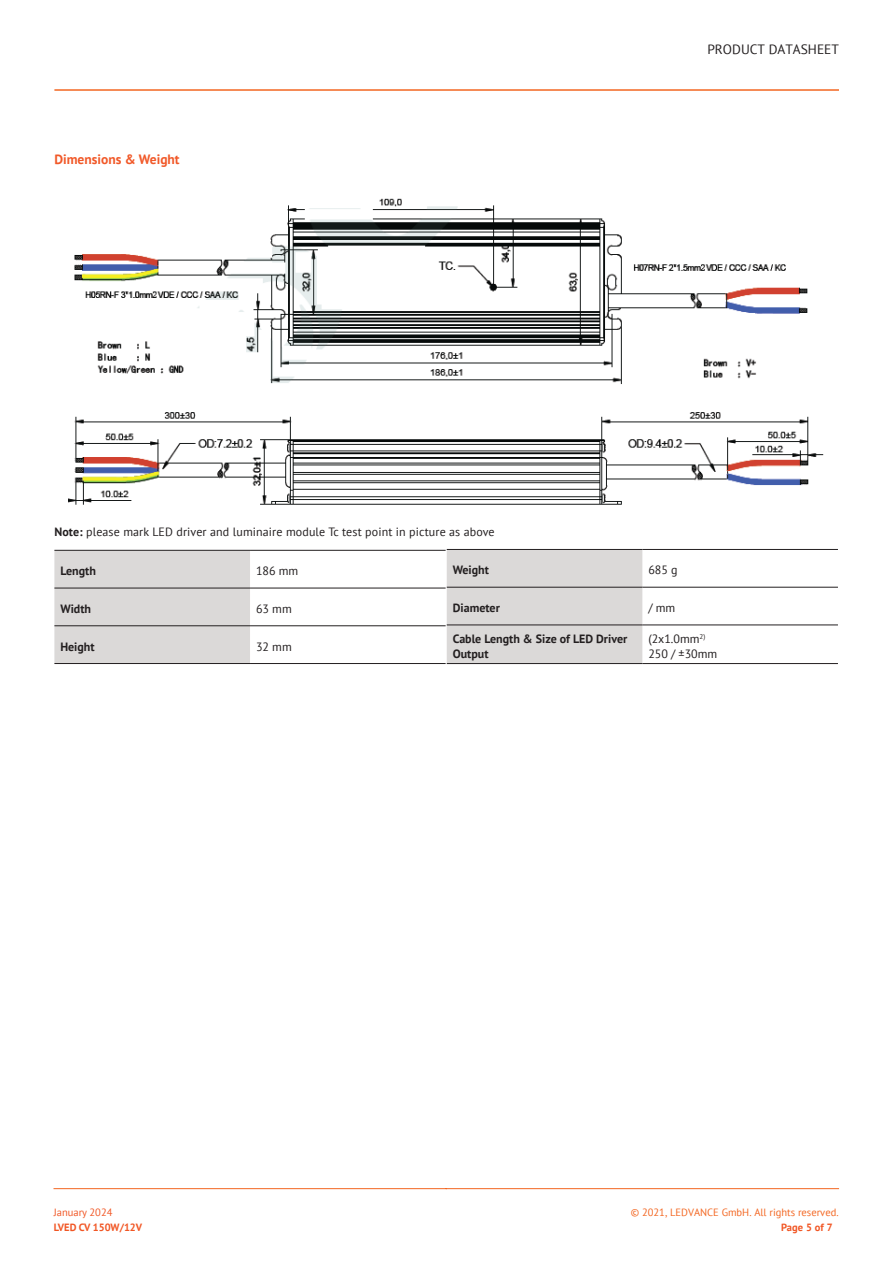
<style>
.page{position:relative;width:893px;height:1263px;background:#fff}
.page>*{position:absolute;margin:0;border:0;box-sizing:border-box;transform-origin:0 0}
.t1{font:700 13.5px "PT Sans";color:#f15929}
.t2{font:13.5px "PT Sans";color:#231f20}
.t3{font:12px/14.4px "PT Sans";letter-spacing:.01em;color:#231f20}
.t4{font:700 12px/14.4px "PT Sans";color:#231f20}
.t5{font:10.5px "PT Sans";color:#f36621}
.t6{font:700 10.5px "PT Sans";color:#f15624}
.t7{font:10.5px "PT Sans";color:#f15624}
.s1{font-weight:700}
</style>
<div class="page">
<hr style="left:54px;top:1188px;width:392px;height:1px;background:#f36621">
<hr style="left:446px;top:1188px;width:392px;height:1px;background:#f36621">
<hr style="left:54px;top:89px;width:785px;height:2px;background:#f36621">
<div style="left:54px;top:551px;width:196px;height:112px;background:#dbd9d8"></div>
<hr style="left:54px;top:550px;width:196px;height:1px;background:#231f20">
<hr style="left:250px;top:550px;width:196px;height:1px;background:#231f20">
<hr style="left:54px;top:588px;width:196px;height:1px;background:#231f20">
<hr style="left:250px;top:588px;width:196px;height:1px;background:#231f20">
<hr style="left:54px;top:625px;width:196px;height:1px;background:#231f20">
<hr style="left:250px;top:625px;width:196px;height:1px;background:#231f20">
<hr style="left:54px;top:663px;width:196px;height:1px;background:#231f20">
<hr style="left:250px;top:663px;width:196px;height:1px;background:#231f20">
<div style="left:447px;top:550px;width:195px;height:113px;background:#dbd9d8"></div>
<hr style="left:447px;top:549px;width:195px;height:1px;background:#231f20">
<hr style="left:642px;top:549px;width:196px;height:1px;background:#231f20">
<hr style="left:447px;top:587px;width:195px;height:1px;background:#231f20">
<hr style="left:642px;top:587px;width:196px;height:1px;background:#231f20">
<hr style="left:447px;top:625px;width:195px;height:1px;background:#231f20">
<hr style="left:642px;top:625px;width:196px;height:1px;background:#231f20">
<hr style="left:447px;top:663px;width:195px;height:1px;background:#231f20">
<hr style="left:642px;top:663px;width:196px;height:1px;background:#231f20">
<img style="left:68px;top:198px;width:756px;height:307px">
<p class="t1" style="left:54px;top:150px;width:127px">Dimensions &amp; Weight</p>
<p class="t3" style="left:54px;top:524px;width:442px"><span class="s1">Note:</span> please mark LED driver and luminaire module Tc test point in picture as above</p>
<p class="t2" style="left:707px;top:40px;width:133px">PRODUCT DATASHEET</p>
<p class="t4" style="left:60px;top:564px;width:37px">Length</p>
<p class="t3" style="left:256px;top:564px;width:44px">186 mm</p>
<p class="t4" style="left:60px;top:601px;width:32px">Width</p>
<p class="t3" style="left:256px;top:601px;width:37px">63 mm</p>
<p class="t4" style="left:60px;top:639px;width:36px">Height</p>
<p class="t3" style="left:256px;top:639px;width:37px">32 mm</p>
<p class="t4" style="left:453px;top:563px;width:38px">Weight</p>
<p class="t3" style="left:648px;top:563px;width:31px">685 g</p>
<p class="t4" style="left:453px;top:600px;width:49px">Diameter</p>
<p class="t3" style="left:648px;top:600px;width:28px">/ mm</p>
<p class="t4" style="left:453px;top:631px;width:176px">Cable Length &amp; Size of LED Driver<br>Output</p>
<p class="t3" style="left:648px;top:631px;width:70px">(2x1.0mm<sup>2)<br></sup>250 / ±30mm</p>
<p class="t7" style="left:54px;top:1206px;width:60px">January 2024</p>
<p class="t5" style="left:631px;top:1206px;width:209px">© 2021, LEDVANCE GmbH. All rights reserved.</p>
<p class="t6" style="left:54px;top:1220px;width:90px">LVED CV 150W/12V</p>
<p class="t6" style="left:781px;top:1220px;width:53px">Page 5 of 7</p>
</div>
